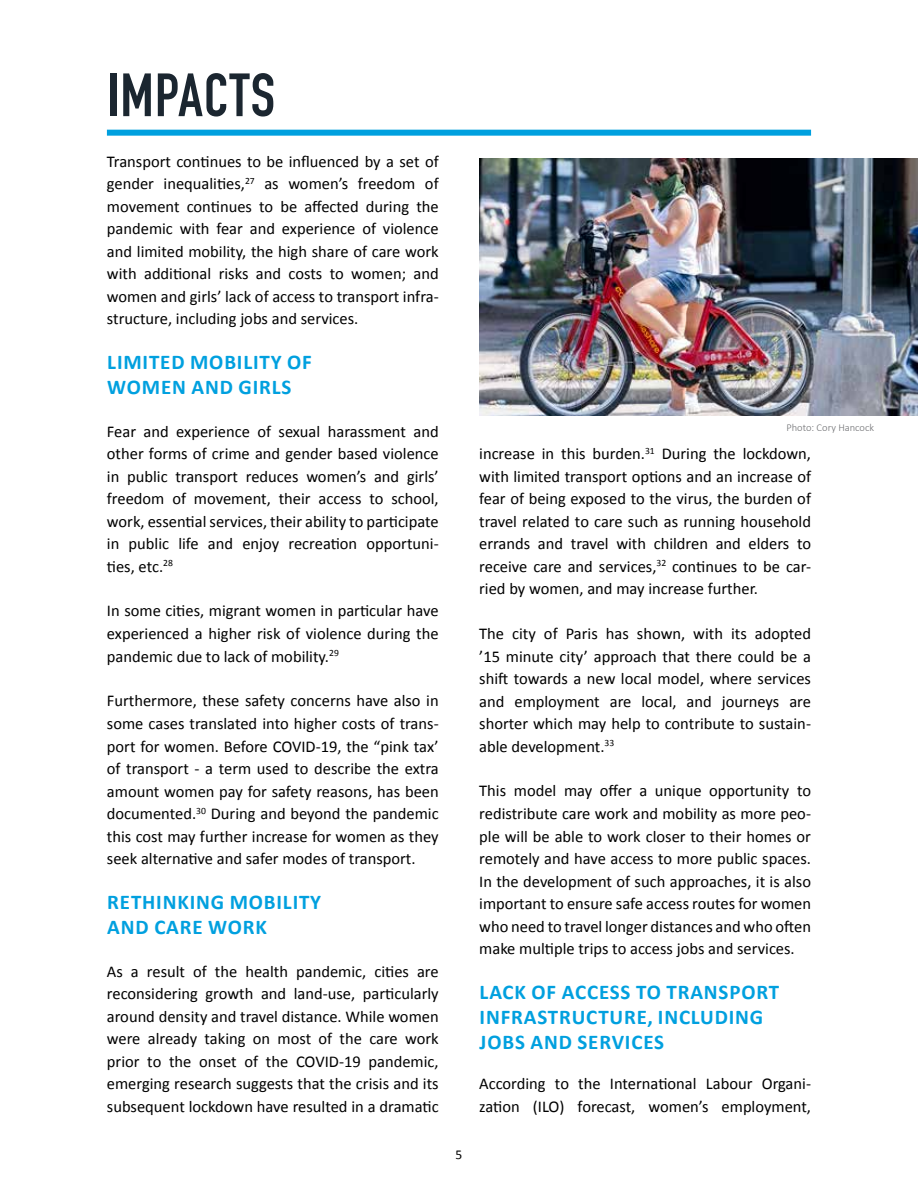
<style>
.page{position:relative;width:918px;height:1188px;background:#fff}
.page>*{position:absolute;margin:0;border:0;box-sizing:border-box;transform-origin:0 0}
.t1{font:700 60px "DIN Condensed";letter-spacing:.02em;color:#1b2630}
.t2{font:700 21px/25.2px "Calibri";letter-spacing:.04em;color:#00a0df}
.t3{font:16.5px/22.5px "Calibri";color:#000;text-align:justify}
.t4{font:13.5px "Calibri";color:#000}
.t5{font:300 10.5px "Calibri";color:#6d6e71}
</style>
<div class="page">
<div style="left:107px;top:130px;width:704px;height:6px;background:#00a0df"></div>
<img style="left:480px;top:159px;width:438px;height:257px">
<h1 class="t1" style="left:107px;top:60px;width:170px">IMPACTS</h1>
<p class="t3" style="left:107px;top:150px;width:333px">Transport continues to be influenced by a set of gender inequalities,<sup>27</sup> as women’s freedom of movement continues to be affected during the pandemic with fear and experience of violence and limited mobility, the high share of care work with additional risks and costs to women; and women and girls’ lack of access to transport infra&shy;structure, including jobs and services.</p>
<p class="t2" style="left:107px;top:349px;width:206px">LIMITED MOBILITY OF<br>WOMEN AND GIRLS</p>
<p class="t3" style="left:107px;top:420px;width:333px">Fear and experience of sexual harassment and other forms of crime and gender based violence in public transport reduces women’s and girls’ freedom of movement, their access to school, work, essential services, their ability to participate in public life and enjoy recreation opportuni&shy;ties, etc.<sup>28</sup></p>
<p class="t3" style="left:107px;top:600px;width:333px">In some cities, migrant women in particular have experienced a higher risk of violence during the pandemic due to lack of mobility.<sup>29</sup></p>
<p class="t3" style="left:107px;top:690px;width:333px">Furthermore, these safety concerns have also in some cases translated into higher costs of trans&shy;port for women. Before COVID-19, the “pink tax’ of transport - a term used to describe the extra amount women pay for safety reasons, has been documented.<sup>30</sup> During and beyond the pandemic this cost may further increase for women as they seek alternative and safer modes of transport.</p>
<p class="t2" style="left:107px;top:889px;width:215px">RETHINKING MOBILITY<br>AND CARE WORK</p>
<p class="t3" style="left:107px;top:960px;width:333px">As a result of the health pandemic, cities are reconsidering growth and land-use, particularly around density and travel distance. While women were already taking on most of the care work prior to the onset of the COVID-19 pandemic, emerging research suggests that the crisis and its subsequent lockdown have resulted in a dramatic</p>
<p class="t4" style="left:456px;top:1146px;width:8px">5</p>
<p class="t5" style="left:786px;top:421px;width:89px">Photo: Cory Hancock</p>
<p class="t3" style="left:479px;top:442px;width:333px">increase in this burden.<sup>31</sup> During the lockdown, with limited transport options and an increase of fear of being exposed to the virus, the burden of travel related to care such as running household errands and travel with children and elders to receive care and services,<sup>32</sup> continues to be car&shy;ried by women, and may increase further.</p>
<p class="t3" style="left:479px;top:622px;width:333px">The city of Paris has shown, with its adopted ’15 minute city’ approach that there could be a shift towards a new local model, where services and employment are local, and journeys are shorter which may help to contribute to sustain&shy;able development.<sup>33</sup></p>
<p class="t3" style="left:479px;top:780px;width:333px">This model may offer a unique opportunity to redistribute care work and mobility as more peo&shy;ple will be able to work closer to their homes or remotely and have access to more public spaces.<br>In the development of such approaches, it is also important to ensure safe access routes for women who need to travel longer distances and who often make multiple trips to access jobs and services.</p>
<p class="t2" style="left:480px;top:979px;width:301px">LACK OF ACCESS TO TRANSPORT<br>INFRASTRUCTURE, INCLUDING<br>JOBS AND SERVICES</p>
<p class="t3" style="left:479px;top:1072px;width:333px">According to the International Labour Organi&shy;zation (ILO) forecast, women’s employment,</p>
</div>
